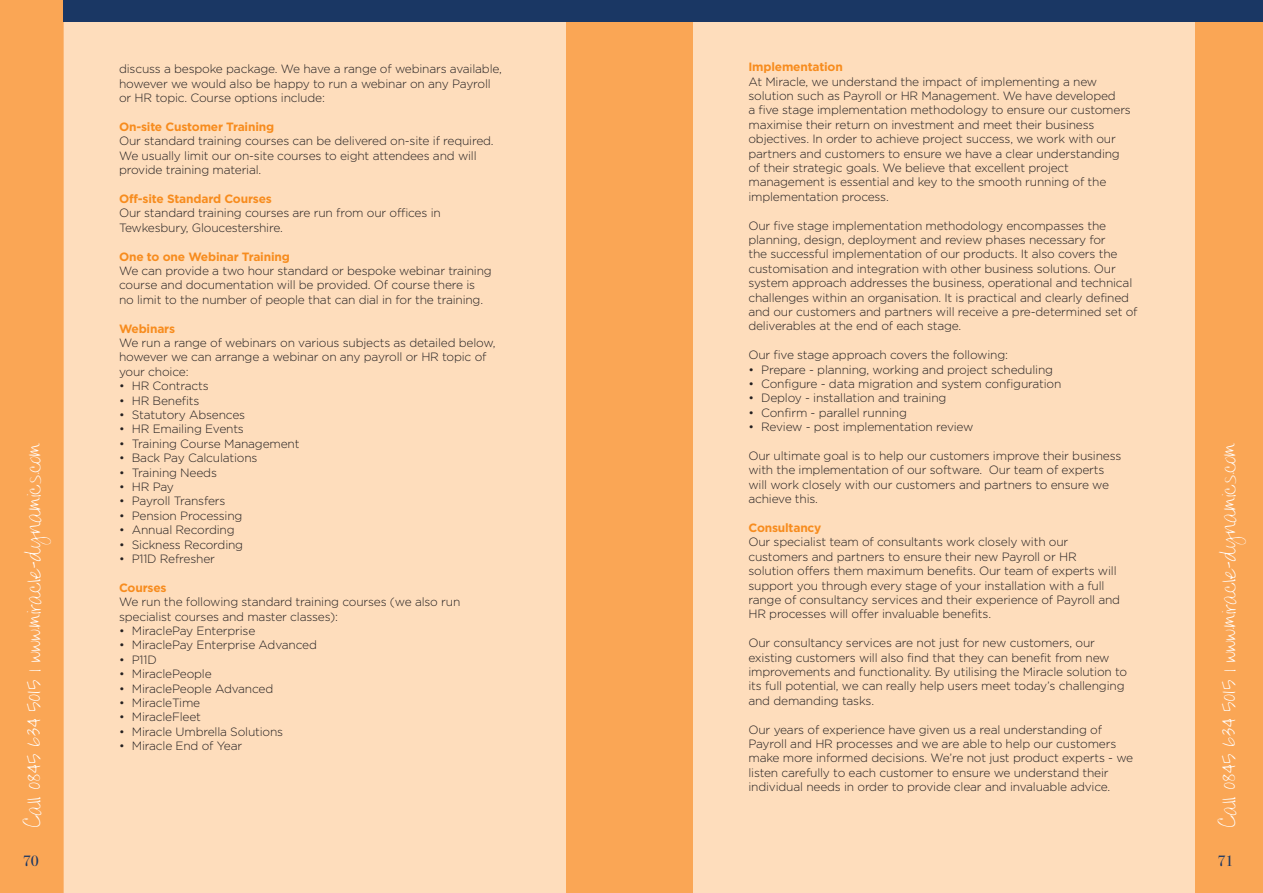
<style>
.page{position:relative;width:1263px;height:893px;background:#faa655}
.page>*{position:absolute;margin:0;border:0;box-sizing:border-box;transform-origin:0 0}
.t1{font:24px "Donnys Hand";letter-spacing:-.025em;color:#fff}
.t2{font:15px "Bodoni Svty Two ITCTT";color:#1a3764}
.t3{font:300 12px/14.4px "Gotham";letter-spacing:-.015em;color:#231f20}
.t4{font:700 12px "Gotham";letter-spacing:-.015em;color:#f78c1e}
</style>
<div class="page">
<div style="left:693px;top:0;width:502px;height:893px;background:#feddbc"></div>
<div style="left:64px;top:0;width:502px;height:893px;background:#feddbc"></div>
<div style="left:64px;top:0;width:1199px;height:21px;background:#1a3764"></div>
<p class="t4" style="left:748px;top:62px;width:96px">Implementation</p>
<p class="t3" style="left:748px;top:75px;width:384px">At Miracle, we understand the impact of implementing a new solution such as Payroll or HR Management. We have developed<br>a five stage implementation methodology to ensure our customers maximise their return on investment and meet their business objectives. In order to achieve project success, we work with our partners and customers to ensure we have a clear understanding of their strategic goals. We believe that excellent project management is essential and key to the smooth running of the implementation process.</p>
<p class="t3" style="left:748px;top:219px;width:391px">Our five stage implementation methodology encompasses the planning, design, deployment and review phases necessary for<br>the successful implementation of our products. It also covers the customisation and integration with other business solutions. Our system approach addresses the business, operational and technical challenges within an organisation. It is practical and clearly defined and our customers and partners will receive a pre-determined set of deliverables at the end of each stage.</p>
<p class="t3" style="left:748px;top:349px;width:261px">Our five stage approach covers the following:</p>
<p class="t3" style="left:748px;top:363px;width:306px">• Prepare - planning, working and project scheduling</p>
<p class="t3" style="left:748px;top:377px;width:314px">• Configure - data migration and system configuration</p>
<p class="t3" style="left:748px;top:392px;width:200px">• Deploy - installation and training</p>
<p class="t3" style="left:748px;top:406px;width:160px">• Confirm - parallel running</p>
<p class="t3" style="left:748px;top:421px;width:227px">• Review - post implementation review</p>
<p class="t3" style="left:748px;top:449px;width:374px">Our ultimate goal is to help our customers improve their business with the implementation of our software. Our team of experts will work closely with our customers and partners to ensure we achieve this.</p>
<p class="t4" style="left:748px;top:523px;width:75px">Consultancy</p>
<p class="t3" style="left:748px;top:536px;width:373px">Our specialist team of consultants work closely with our customers and partners to ensure their new Payroll or HR solution offers them maximum benefits. Our team of experts will support you through every stage of your installation with a full range of consultancy services and their experience of Payroll and HR processes will offer invaluable benefits.</p>
<p class="t3" style="left:748px;top:637px;width:380px">Our consultancy services are not just for new customers, our existing customers will also find that they can benefit from new improvements and functionality. By utilising the Miracle solution to its full potential, we can really help users meet today’s challenging and demanding tasks.</p>
<p class="t3" style="left:748px;top:723px;width:386px">Our years of experience have given us a real understanding of Payroll and HR processes and we are able to help our customers make more informed decisions. We’re not just product experts - we listen carefully to each customer to ensure we understand their individual needs in order to provide clear and invaluable advice.</p>
<p class="t3" style="left:119px;top:63px;width:384px">discuss a bespoke package. We have a range of webinars available, however we would also be happy to run a webinar on any Payroll or HR topic. Course options include:</p>
<p class="t4" style="left:119px;top:122px;width:157px">On-site Customer Training</p>
<p class="t3" style="left:119px;top:135px;width:376px">Our standard training courses can be delivered on-site if required.<br>We usually limit our on-site courses to eight attendees and will provide training material.</p>
<p class="t4" style="left:119px;top:194px;width:154px">Off-site Standard Courses</p>
<p class="t3" style="left:119px;top:207px;width:323px">Our standard training courses are run from our offices in<br>Tewkesbury, Gloucestershire.</p>
<p class="t4" style="left:119px;top:252px;width:172px">One to one Webinar Training</p>
<p class="t3" style="left:119px;top:264px;width:374px">We can provide a two hour standard or bespoke webinar training course and documentation will be provided. Of course there is no limit to the number of people that can dial in for the training.</p>
<p class="t4" style="left:119px;top:324px;width:58px">Webinars</p>
<p class="t3" style="left:119px;top:336px;width:378px">We run a range of webinars on various subjects as detailed below, however we can arrange a webinar on any payroll or HR topic of your choice:</p>
<p class="t3" style="left:119px;top:380px;width:91px">• HR Contracts</p>
<p class="t3" style="left:119px;top:394px;width:82px">• HR Benefits</p>
<p class="t3" style="left:119px;top:408px;width:128px">• Statutory Absences</p>
<p class="t3" style="left:119px;top:423px;width:126px">• HR Emailing Events</p>
<p class="t3" style="left:119px;top:437px;width:182px">• Training Course Management</p>
<p class="t3" style="left:119px;top:452px;width:140px">• Back Pay Calculations</p>
<p class="t3" style="left:119px;top:466px;width:99px">• Training Needs</p>
<p class="t3" style="left:119px;top:480px;width:56px">• HR Pay</p>
<p class="t3" style="left:119px;top:495px;width:108px">• Payroll Transfers</p>
<p class="t3" style="left:119px;top:509px;width:125px">• Pension Processing</p>
<p class="t3" style="left:119px;top:524px;width:117px">• Annual Recording</p>
<p class="t3" style="left:119px;top:538px;width:126px">• Sickness Recording</p>
<p class="t3" style="left:119px;top:552px;width:97px">• P11D Refresher</p>
<p class="t4" style="left:119px;top:583px;width:49px">Courses</p>
<p class="t3" style="left:119px;top:596px;width:343px">We run the following standard training courses (we also run specialist courses and master classes):</p>
<p class="t3" style="left:119px;top:624px;width:138px">• MiraclePay Enterprise</p>
<p class="t3" style="left:119px;top:639px;width:199px">• MiraclePay Enterprise Advanced</p>
<p class="t3" style="left:119px;top:653px;width:39px">• P11D</p>
<p class="t3" style="left:119px;top:668px;width:94px">• MiraclePeople</p>
<p class="t3" style="left:119px;top:682px;width:156px">• MiraclePeople Advanced</p>
<p class="t3" style="left:119px;top:696px;width:83px">• MiracleTime</p>
<p class="t3" style="left:119px;top:711px;width:83px">• MiracleFleet</p>
<p class="t3" style="left:119px;top:725px;width:166px">• Miracle Umbrella Solutions</p>
<p class="t3" style="left:119px;top:740px;width:125px">• Miracle End of Year</p>
<h1 class="t1" style="left:24px;top:829px;width:388px;rotate:-90deg">Call 0845 634 5015 | www.miracle-dynamics.com</h1>
<h1 class="t1" style="left:1219px;top:829px;width:388px;rotate:-90deg">Call 0845 634 5015 | www.miracle-dynamics.com</h1>
<p class="t2" style="left:23px;top:852px;width:17px">70</p>
<p class="t2" style="left:1217px;top:852px;width:17px">71</p>
</div>
